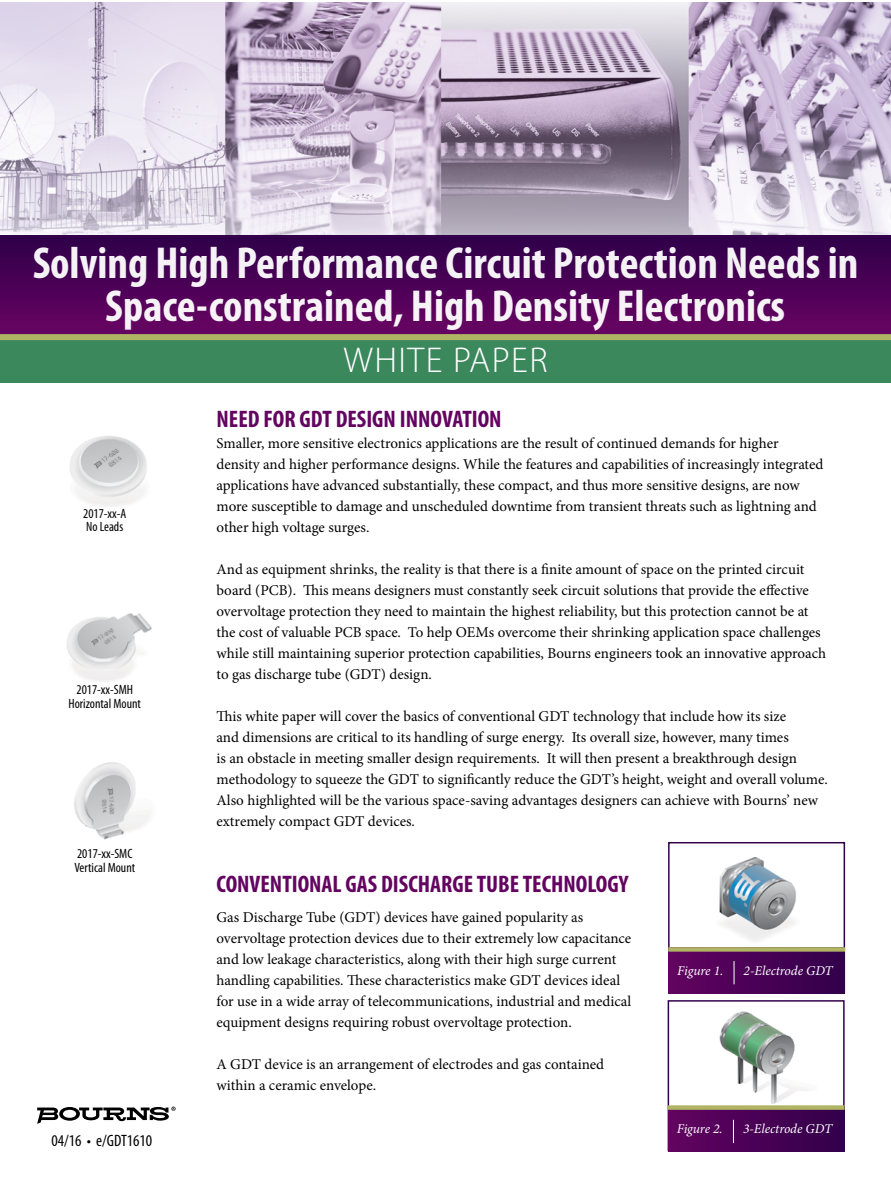
<style>
.page{position:relative;width:891px;height:1188px;background:#fff}
.page>*{position:absolute;margin:0;border:0;box-sizing:border-box;transform-origin:0 0}
.t1{font:700 condensed 45px/43.5px "Myriad Pro";color:#fff;text-align:center}
.t2{font:300 36px "Myriad Pro";letter-spacing:.04em;color:#fff}
.t3{font:700 condensed 24px "Myriad Pro";color:#630460}
.t4{font:condensed 16.5px "Myriad Pro";color:#000}
.t5{font:15px/21px "Minion Pro";color:#000}
.t6{font:condensed 13.5px/13.5px "Myriad Pro";color:#000}
.t7{font:italic 13.5px "Minion Pro";letter-spacing:-.005em;color:#fff}
</style>
<div class="page">
<div style="left:0;top:337px;width:891px;height:45px;background:#3c885d"></div>
<img style="left:0;top:2px;width:891px;height:234px">
<div style="left:0;top:236px;width:891px;height:101px;background:linear-gradient(to bottom,#2f004a,#690363)"></div>
<svg style="left:37px;top:1107px;width:139px;height:17px"></svg>
<div style="left:0;top:334px;width:891px;height:6px;background:#b0b465"></div>
<img style="left:67px;top:436px;width:85px;height:404px">
<img style="left:719px;top:1011px;width:89px;height:93px">
<img style="left:719px;top:857px;width:78px;height:85px">
<div style="left:668px;top:842px;width:177px;height:151px;border:2px solid #32004b"></div>
<div style="left:668px;top:1000px;width:177px;height:151px;border:2px solid #32004b"></div>
<div style="left:669px;top:948px;width:176px;height:45px;background:linear-gradient(to right,#630461,#32004b)"></div>
<div style="left:668px;top:1106px;width:177px;height:45px;background:linear-gradient(to right,#620260,#31004b)"></div>
<div style="left:668px;top:947px;width:177px;height:5px;background:#b0b464"></div>
<div style="left:668px;top:1105px;width:177px;height:5px;background:#b0b464"></div>
<svg style="left:733px;top:1120px;width:1px;height:23px"></svg>
<svg style="left:734px;top:961px;width:1px;height:23px"></svg>
<h1 class="t1" style="left:32px;top:242px;width:828px">Solving High Performance Circuit Protection Needs in<br>Space-constrained, High Density Electronics</h1>
<h2 class="t2" style="left:343px;top:340px;width:206px">WHITE PAPER</h2>
<p class="t6" style="left:83px;top:507px;width:45px">2017-xx-A<br>No Leads</p>
<p class="t6" style="left:69px;top:683px;width:74px;text-align:center">2017-xx-SMH<br>Horizontal Mount</p>
<p class="t6" style="left:74px;top:847px;width:62px">2017-xx-SMC<br>Vertical Mount</p>
<p class="t4" style="left:52px;top:1132px;width:102px">04/16 • e/GDT1610</p>
<h3 class="t3" style="left:217px;top:405px;width:287px">NEED FOR GDT DESIGN INNOVATION</h3>
<p class="t5" style="left:217px;top:432px;width:608px">Smaller, more sensitive electronics applications are the result of continued demands for higher density and higher performance designs. While the features and capabilities of increasingly integrated applications have advanced substantially, these compact, and thus more sensitive designs, are now more susceptible to damage and unscheduled downtime from transient threats such as lightning and other high voltage surges.</p>
<p class="t5" style="left:217px;top:558px;width:611px">And as equipment shrinks, the reality is that there is a finite amount of space on the printed circuit board (PCB). This means designers must constantly seek circuit solutions that provide the effective overvoltage protection they need to maintain the highest reliability, but this protection cannot be at the cost of valuable PCB space. To help OEMs overcome their shrinking application space challenges while still maintaining superior protection capabilities, Bourns engineers took an innovative approach to gas discharge tube (GDT) design.</p>
<p class="t5" style="left:217px;top:705px;width:613px">This white paper will cover the basics of conventional GDT technology that include how its size<br>and dimensions are critical to its handling of surge energy. Its overall size, however, many times<br>is an obstacle in meeting smaller design requirements. It will then present a breakthrough design methodology to squeeze the GDT to significantly reduce the GDT’s height, weight and overall volume.<br>Also highlighted will be the various space-saving advantages designers can achieve with Bourns’ new extremely compact GDT devices.</p>
<h3 class="t3" style="left:217px;top:871px;width:413px">CONVENTIONAL GAS DISCHARGE TUBE TECHNOLOGY</h3>
<p class="t5" style="left:217px;top:907px;width:416px">Gas Discharge Tube (GDT) devices have gained popularity as overvoltage protection devices due to their extremely low capacitance and low leakage characteristics, along with their high surge current handling capabilities. These characteristics make GDT devices ideal for use in a wide array of telecommunications, industrial and medical equipment designs requiring robust overvoltage protection.</p>
<p class="t5" style="left:217px;top:1054px;width:389px">A GDT device is an arrangement of electrodes and gas contained within a ceramic envelope.</p>
<p class="t7" style="left:677px;top:961px;width:48px">Figure 1.</p>
<p class="t7" style="left:744px;top:961px;width:91px">2-Electrode GDT</p>
<p class="t7" style="left:677px;top:1119px;width:48px">Figure 2.</p>
<p class="t7" style="left:743px;top:1120px;width:91px">3-Electrode GDT</p>
</div>
